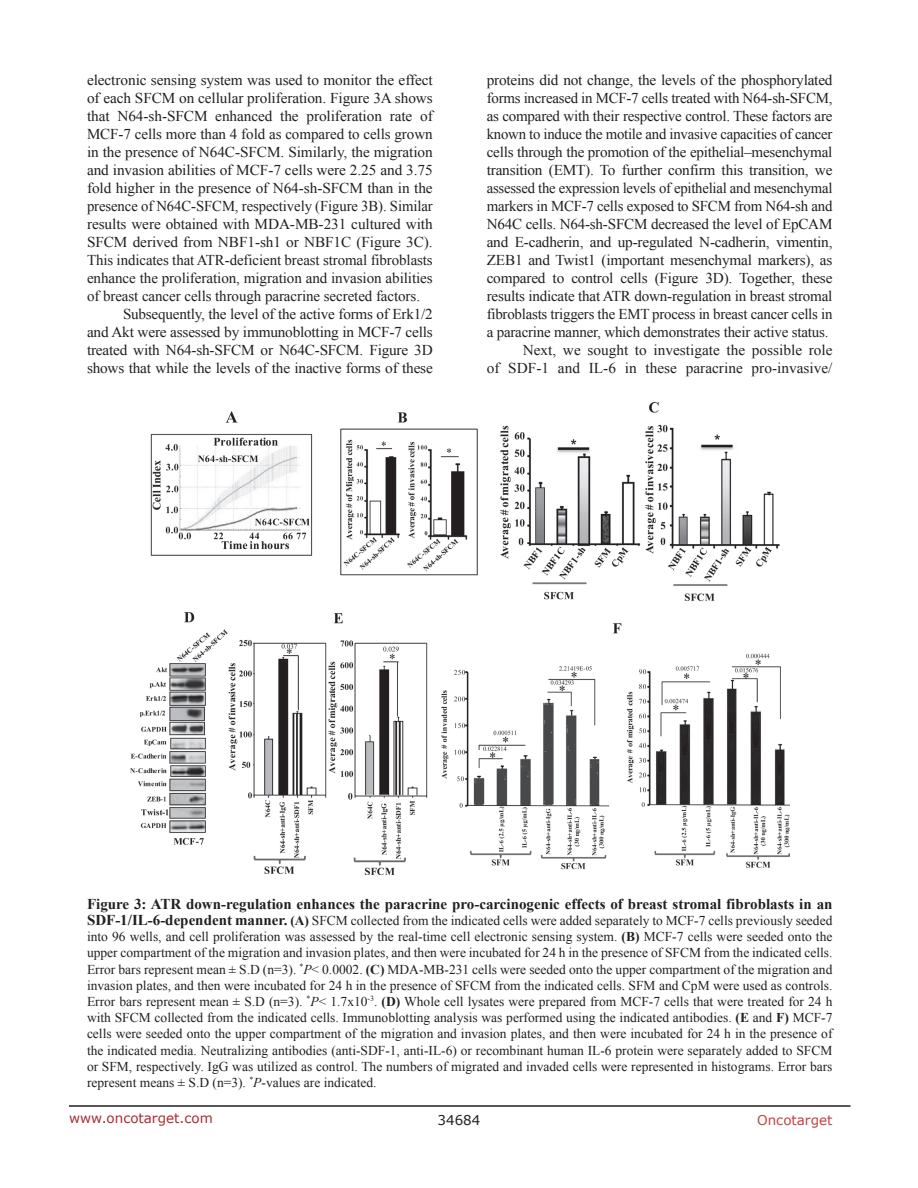
<style>
.page{position:relative;width:918px;height:1188px;background:#fff}
.page>*{position:absolute;margin:0;border:0;box-sizing:border-box;transform-origin:0 0}
.BodyText{font:15px/18px "Times New Roman";letter-spacing:-.005em;color:#231f20;text-align:justify}
.figuretext{font:700 15px "Times New Roman";color:#231f20}
.figuretext-2{font:13.5px/16.2px "Times New Roman";color:#231f20;text-align:justify}
.t1{font:13.5px "Verdana";color:#ac2b31}
.t2{font:13.5px "Verdana";color:#c24141}
.t3{font:13.5px "Verdana";color:#231f20}
.s1{font-weight:700;font-size:15px}
.s2{font-weight:700}
.s3{font-style:italic}
</style>
<div class="page">
<hr style="left:69px;top:1105px;width:781px;height:2px;background:#231f20">
<img style="left:130px;top:403px;width:659px;height:471px">
<p class="BodyText" style="left:87px;top:71px;width:347px">electronic sensing system was used to monitor the effect of each SFCM on cellular proliferation. Figure 3A shows that N64-sh-SFCM enhanced the proliferation rate of MCF-7 cells more than 4 fold as compared to cells grown in the presence of N64C-SFCM. Similarly, the migration and invasion abilities of MCF-7 cells were 2.25 and 3.75 fold higher in the presence of N64-sh-SFCM than in the presence of N64C-SFCM, respectively (Figure 3B). Similar results were obtained with MDA-MB-231 cultured with SFCM derived from NBF1-sh1 or NBF1C (Figure 3C).<br>This indicates that ATR-deficient breast stromal fibroblasts enhance the proliferation, migration and invasion abilities of breast cancer cells through paracrine secreted factors.</p>
<p class="BodyText" style="left:87px;top:305px;width:347px;text-indent:36px">Subsequently, the level of the active forms of Erk1/2 and Akt were assessed by immunoblotting in MCF-7 cells treated with N64-sh-SFCM or N64C-SFCM. Figure 3D shows that while the levels of the inactive forms of these</p>
<p class="BodyText" style="left:487px;top:71px;width:347px">proteins did not change, the levels of the phosphorylated forms increased in MCF-7 cells treated with N64-sh-SFCM, as compared with their respective control. These factors are known to induce the motile and invasive capacities of cancer cells through the promotion of the epithelial–mesenchymal transition (EMT). To further confirm this transition, we assessed the expression levels of epithelial and mesenchymal markers in MCF-7 cells exposed to SFCM from N64-sh and N64C cells. N64-sh-SFCM decreased the level of EpCAM and E-cadherin, and up-regulated N-cadherin, vimentin, ZEB1 and Twist1 (important mesenchymal markers), as compared to control cells (Figure 3D). Together, these results indicate that ATR down-regulation in breast stromal fibroblasts triggers the EMT process in breast cancer cells in a paracrine manner, which demonstrates their active status.</p>
<p class="BodyText" style="left:487px;top:341px;width:347px;text-align:right">Next, we sought to investigate the possible role<br>of SDF-1 and IL-6 in these paracrine pro-invasive/</p>
<p class="figuretext" style="left:87px;top:893px;width:747px">Figure 3: ATR down-regulation enhances the paracrine pro-carcinogenic effects of breast stromal fibroblasts in an</p>
<p class="figuretext-2" style="left:87px;top:912px;width:747px"><span class="s1">SDF-1/IL-6-dependent manner.</span> <span class="s2">(A)</span> SFCM collected from the indicated cells were added separately to MCF-7 cells previously seeded into 96 wells, and cell proliferation was assessed by the real-time cell electronic sensing system. <span class="s2">(B)</span> MCF-7 cells were seeded onto the upper compartment of the migration and invasion plates, and then were incubated for 24 h in the presence of SFCM from the indicated cells.<br>Error bars represent mean ± S.D (n=3). <sup>*</sup><span class="s3">P</span>&lt; 0.0002. <span class="s2">(C)</span> MDA-MB-231 cells were seeded onto the upper compartment of the migration and invasion plates, and then were incubated for 24 h in the presence of SFCM from the indicated cells. SFM and CpM were used as controls.<br>Error bars represent mean ± S.D (n=3). <sup>*</sup><span class="s3">P</span>&lt; 1.7x10<sup>-3</sup>. <span class="s2">(D)</span> Whole cell lysates were prepared from MCF-7 cells that were treated for 24 h with SFCM collected from the indicated cells. Immunoblotting analysis was performed using the indicated antibodies. <span class="s2">(E</span> and <span class="s2">F)</span> MCF-7 cells were seeded onto the upper compartment of the migration and invasion plates, and then were incubated for 24 h in the presence of the indicated media. Neutralizing antibodies (anti-SDF-1, anti-IL-6) or recombinant human IL-6 protein were separately added to SFCM or SFM, respectively. IgG was utilized as control. The numbers of migrated and invaded cells were represented in histograms. Error bars represent means ± S.D (n=3). <sup>*</sup><span class="s3">P</span>-values are indicated.</p>
<p class="t1" style="left:69px;top:1109px;width:145px">www.oncotarget.com</p>
<p class="t3" style="left:438px;top:1111px;width:44px">34684</p>
<p class="t2" style="left:757px;top:1111px;width:77px">Oncotarget</p>
</div>
